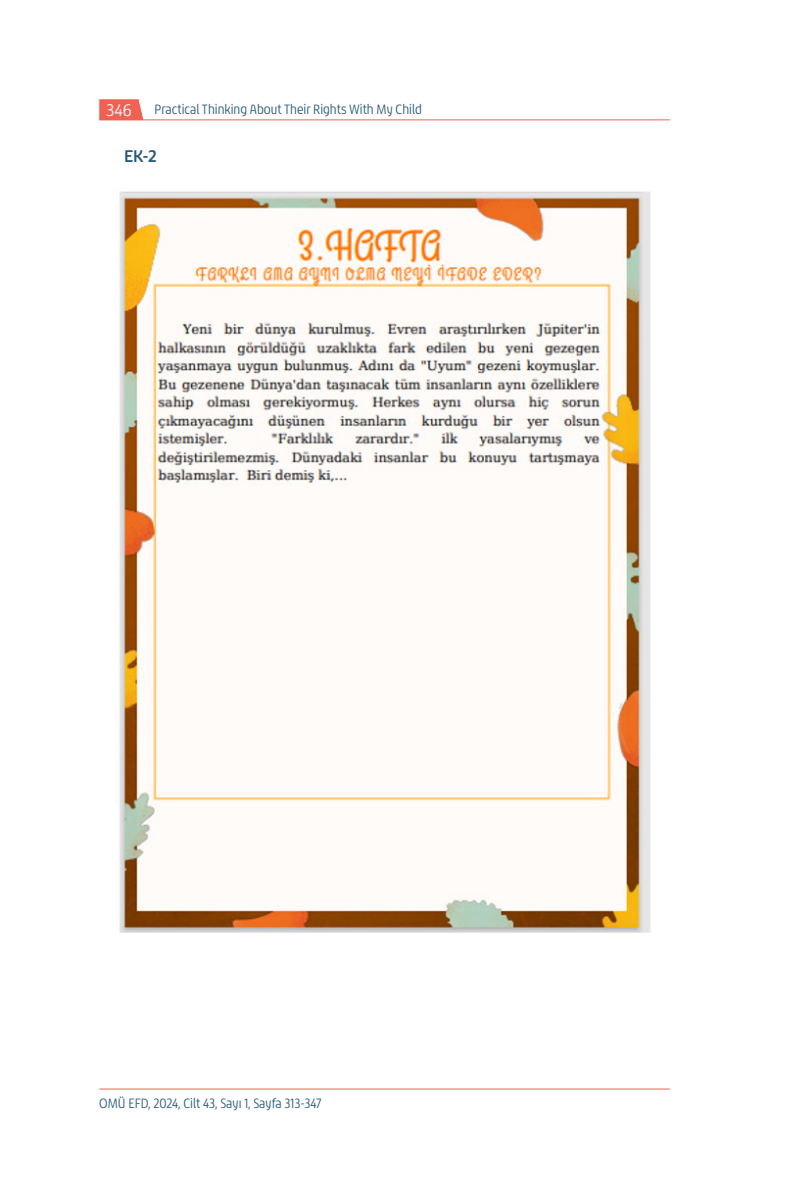
<style>
.page{position:relative;width:794px;height:1191px;background:#fff}
.page>*{position:absolute;margin:0;border:0;box-sizing:border-box;transform-origin:0 0}
.ARA_BASLIK{font:17.5px "Chypre Nor Bol";color:#285b77}
.t1{font:17.5px "Chypre Nor Boo";color:#fff}
.t2{font:14px "Chypre Con Boo";color:#285b77}
</style>
<div class="page">
<svg style="left:99px;top:99px;width:44px;height:21px"></svg>
<hr style="left:99px;top:120px;width:571px;height:1px;background:#f16153">
<hr style="left:99px;top:1088px;width:571px;height:1px;background:#f16153">
<img style="left:119px;top:191px;width:532px;height:742px">
<p class="t1" style="left:106px;top:100px;width:27px">346</p>
<p class="t2" style="left:155px;top:101px;width:269px">Practical Thinking About Their Rights With My Child</p>
<p class="ARA_BASLIK" style="left:124px;top:146px;width:34px">EK-2</p>
<p class="t2" style="left:99px;top:1095px;width:224px">OMÜ EFD, 2024, Cilt 43, Sayı 1, Sayfa 313-347</p>
</div>
